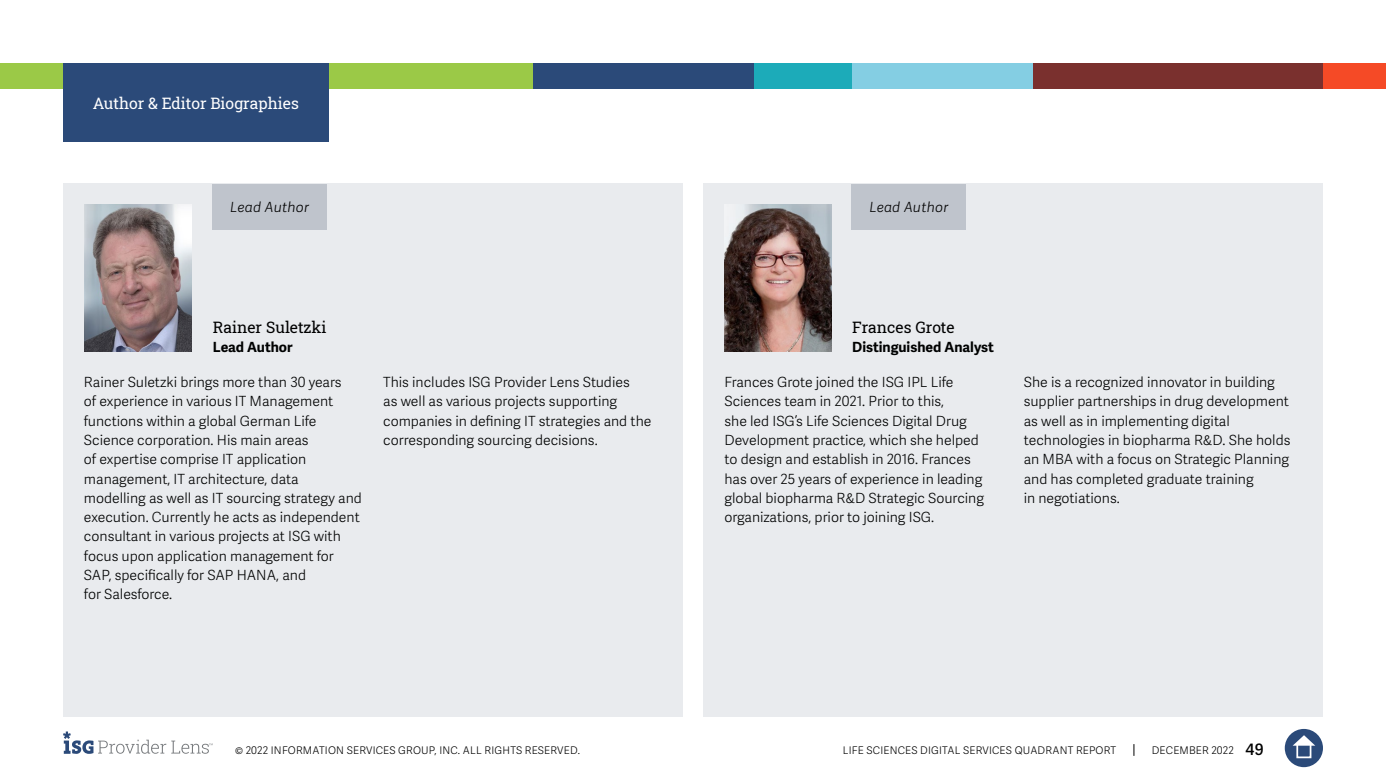
<style>
.page{position:relative;width:1386px;height:780px;background:#fff}
.page>*{position:absolute;margin:0;border:0;box-sizing:border-box;transform-origin:0 0}
.t1{font:15.75px "Roboto Slab ISG P Regular";color:#000}
.t2{font:15.75px "Roboto Slab ISG P Regular";color:#fff}
.t3{font:300 14px/19.2px "Adelle Sans";color:#000101}
.t4{font:700 14px "Adelle Sans";color:#000101}
.t5{font:italic 300 14px "Adelle Sans";letter-spacing:.015em;color:#000}
.t6{font:300 10.5px "Adelle Sans";letter-spacing:.02em;color:#000}
.s1{font-weight:600;font-size:15.75px}
</style>
<div class="page">
<svg style="left:1133px;top:744px;width:1px;height:12px"></svg>
<div style="left:1285px;top:729px;width:38px;height:38px;background:#2b4a79;border-radius:50%"></div>
<svg style="left:1293px;top:735px;width:22px;height:10px"></svg>
<div style="left:1296px;top:743px;width:15px;height:15px;border:2px solid #fff"></div>
<svg style="left:63px;top:731px;width:150px;height:23px"></svg>
<div style="left:0;top:63px;width:533px;height:25px;background:#9bc947"></div>
<div style="left:533px;top:63px;width:223px;height:25px;background:#2b4a79"></div>
<div style="left:850px;top:63px;width:184px;height:25px;background:#84cee3"></div>
<div style="left:1323px;top:63px;width:63px;height:25px;background:#f54a26"></div>
<div style="left:1033px;top:63px;width:290px;height:25px;background:#7a302e"></div>
<div style="left:754px;top:63px;width:98px;height:25px;background:#1cabb9"></div>
<div style="left:63px;top:63px;width:266px;height:79px;background:#2b4a79"></div>
<div style="left:63px;top:184px;width:619px;height:533px;background:#e9ebee"></div>
<div style="left:704px;top:184px;width:619px;height:533px;background:#e9ebee"></div>
<img style="left:724px;top:205px;width:107px;height:147px">
<img style="left:85px;top:205px;width:107px;height:147px">
<div style="left:852px;top:184px;width:114px;height:45px;background:#bfc4cc"></div>
<div style="left:213px;top:184px;width:114px;height:45px;background:#bfc4cc"></div>
<p class="t2" style="left:93px;top:92px;width:208px">Author &amp; Editor Biographies</p>
<p class="t5" style="left:230px;top:199px;width:81px">Lead Author</p>
<p class="t1" style="left:213px;top:316px;width:115px">Rainer Suletzki</p>
<p class="t4" style="left:213px;top:339px;width:81px">Lead Author</p>
<p class="t3" style="left:84px;top:373px;width:279px">Rainer Suletzki brings more than 30 years<br>of experience in various IT Management functions within a global German Life Science corporation. His main areas<br>of expertise comprise IT application management, IT architecture, data modelling as well as IT sourcing strategy and execution. Currently he acts as independent consultant in various projects at ISG with focus upon application management for SAP, specifically for SAP HANA, and<br>for Salesforce.</p>
<p class="t3" style="left:383px;top:373px;width:270px">This includes ISG Provider Lens Studies<br>as well as various projects supporting companies in defining IT strategies and the corresponding sourcing decisions.</p>
<p class="t5" style="left:869px;top:199px;width:81px">Lead Author</p>
<p class="t1" style="left:852px;top:316px;width:104px">Frances Grote</p>
<p class="t4" style="left:852px;top:339px;width:143px">Distinguished Analyst</p>
<p class="t3" style="left:724px;top:373px;width:261px">Frances Grote joined the ISG IPL Life Sciences team in 2021. Prior to this,<br>she led ISG’s Life Sciences Digital Drug Development practice, which she helped to design and establish in 2016. Frances has over 25 years of experience in leading global biopharma R&amp;D Strategic Sourcing organizations, prior to joining ISG.</p>
<p class="t3" style="left:1024px;top:373px;width:268px">She is a recognized innovator in building supplier partnerships in drug development as well as in implementing digital technologies in biopharma R&amp;D. She holds an MBA with a focus on Strategic Planning and has completed graduate training<br>in negotiations.</p>
<p class="t6" style="left:235px;top:744px;width:346px">© 2022 INFORMATION SERVICES GROUP, INC. ALL RIGHTS RESERVED.</p>
<p class="t6" style="left:843px;top:744px;width:275px">LIFE SCIENCES DIGITAL SERVICES QUADRANT REPORT</p>
<p class="t6" style="left:1152px;top:744px;width:114px">DECEMBER 2022 <span class="s1">49</span></p>
</div>
